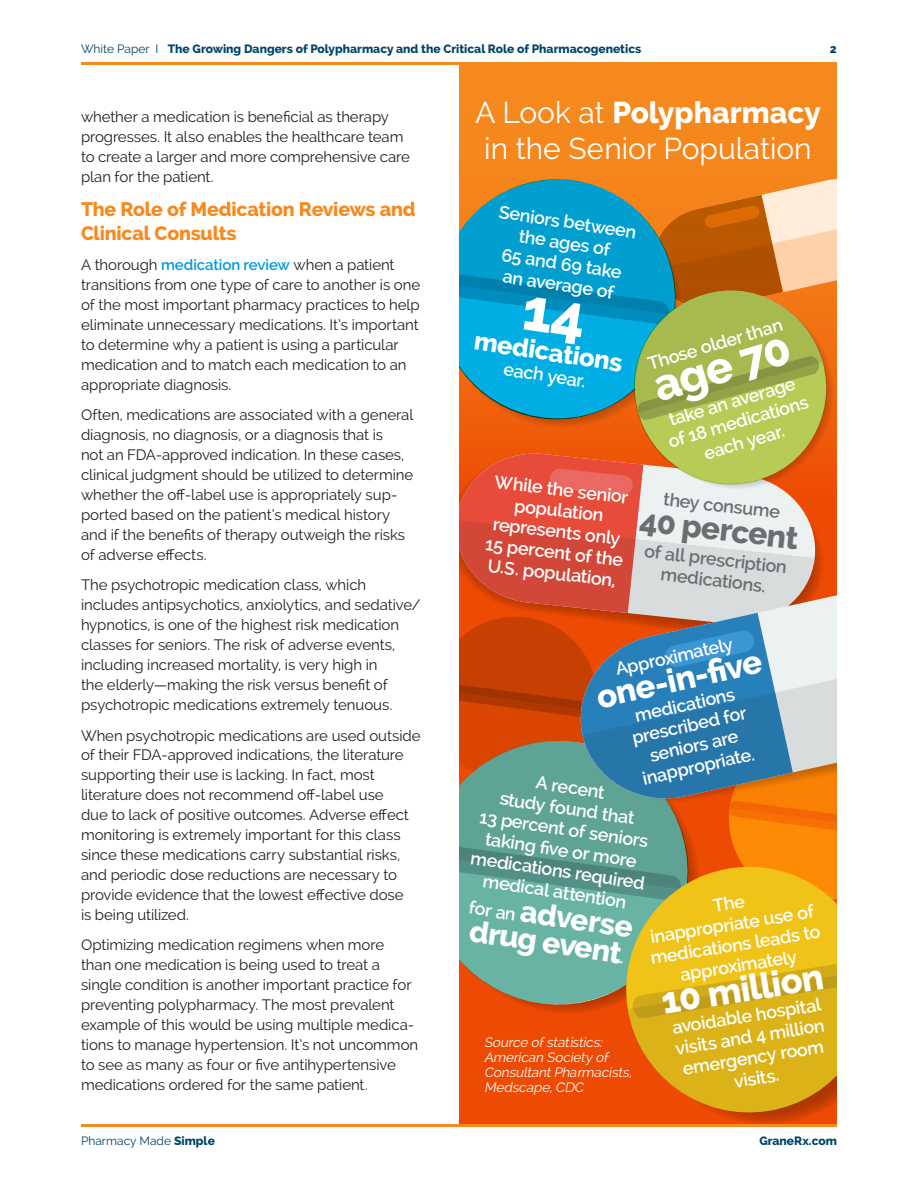
<style>
.page{position:relative;width:918px;height:1188px;background:#fff}
.page>*{position:absolute;margin:0;border:0;box-sizing:border-box;transform-origin:0 0}
.t1{font:800 45px "Raleway";color:#fff}
.t2{font:800 36px "Raleway";color:#fff}
.t3{font:800 33px "Raleway";color:#fff}
.t4{font:800 31.5px "Raleway";color:#6c6e70}
.t5{font:30px/36px "Raleway";color:#fff;text-align:center}
.t6{font:800 30px/27.2px "Raleway";color:#fff;text-align:right}
.t7{font:800 25.5px "Raleway";color:#fff}
.t8{font:800 19.5px/23.5px "Raleway";letter-spacing:-.01em;color:#f68a1e}
.t9{font:600 18px/21px "Raleway";color:#fff;text-align:center}
.t10{font:600 18px/21px "Raleway";color:#6c6e70;text-align:center}
.t11{font:15px/20px "Raleway";letter-spacing:-.005em;color:#221f1f}
.t12{font:italic 13.5px/15px "Raleway";color:#fff}
.t13{font:800 12px "Raleway";color:#00446a}
.t14{font:12px "Raleway";color:#00446a}
.s1{font-weight:400}
.s2{font-weight:600;color:#009ade}
.s3{font-weight:800}
</style>
<div class="page">
<svg style="left:459px;top:64px;width:378px;height:1060px;background:#f27515"></svg>
<svg style="left:803px;top:68px;width:34px;height:39px"></svg>
<svg style="left:459px;top:909px;width:158px;height:104px;background:#7e9f86"></svg>
<svg style="left:617px;top:909px;width:220px;height:213px;background:#e0bb26"></svg>
<hr style="left:81px;top:1124px;width:756px;height:2px;background:#f68a1e">
<hr style="left:81px;top:62px;width:756px;height:2px;background:#f68a1e">
<svg style="left:459px;top:174px;width:378px;height:735px;background:#989073"></svg>
<svg style="left:621px;top:960px;width:216px;height:167px;background:#dc9a14"></svg>
<p class="t13" style="left:81px;top:44px;width:562px"><span class="s1">White Paper I</span> The Growing Dangers of Polypharmacy and the Critical Role of Pharmacogenetics</p>
<p class="t13" style="left:830px;top:44px;width:9px">2</p>
<p class="t11" style="left:81px;top:108px;width:330px">whether a medication is beneficial as therapy progresses. It also enables the healthcare team to create a larger and more comprehensive care plan for the patient.</p>
<h3 class="t8" style="left:81px;top:199px;width:336px">The Role of Medication Reviews and<br>Clinical Consults</h3>
<p class="t11" style="left:81px;top:256px;width:341px">A thorough <span class="s2">medication review</span> when a patient transitions from one type of care to another is one of the most important pharmacy practices to help eliminate unnecessary medications. It’s important to determine why a patient is using a particular medication and to match each medication to an appropriate diagnosis.</p>
<p class="t11" style="left:81px;top:407px;width:334px">Often, medications are associated with a general diagnosis, no diagnosis, or a diagnosis that is<br>not an FDA-approved indication. In these cases, clinical judgment should be utilized to determine whether the off-label use is appropriately sup&shy;ported based on the patient’s medical history and if the benefits of therapy outweigh the risks of adverse effects.</p>
<p class="t11" style="left:81px;top:577px;width:341px">The psychotropic medication class, which includes antipsychotics, anxiolytics, and sedative/ hypnotics, is one of the highest risk medication classes for seniors. The risk of adverse events, including increased mortality, is very high in<br>the elderly—making the risk versus benefit of psychotropic medications extremely tenuous.</p>
<p class="t11" style="left:81px;top:727px;width:341px">When psychotropic medications are used outside of their FDA-approved indications, the literature supporting their use is lacking. In fact, most literature does not recommend off-label use<br>due to lack of positive outcomes. Adverse effect monitoring is extremely important for this class since these medications carry substantial risks, and periodic dose reductions are necessary to provide evidence that the lowest effective dose<br>is being utilized.</p>
<p class="t11" style="left:81px;top:937px;width:339px">Optimizing medication regimens when more than one medication is being used to treat a single condition is another important practice for preventing polypharmacy. The most prevalent example of this would be using multiple medica&shy;tions to manage hypertension. It’s not uncommon to see as many as four or five antihypertensive medications ordered for the same patient.</p>
<p class="t14" style="left:81px;top:1136px;width:135px">Pharmacy Made <span class="s3">Simple</span></p>
<h3 class="t5" style="left:475px;top:97px;width:347px">A Look at <span class="s3">Polypharmacy </span>in the Senior Population</h3>
<p class="t9" style="left:500px;top:203px;width:140px;rotate:8deg">Seniors between the ages of<br>65 and 69 take an average of</p>
<h3 class="t7" style="left:476px;top:330px;width:151px;rotate:9deg">medications</h3>
<p class="t9" style="left:505px;top:360px;width:84px;rotate:8deg">each year.</p>
<p class="t9" style="left:646px;top:356px;width:141px;rotate:-17deg">Those older than</p>
<h1 class="t1" style="left:649px;top:370px;width:142px;rotate:-17deg">age 70</h1>
<p class="t9" style="left:660px;top:414px;width:147px;rotate:-17deg">take an average of 18 medications each year.</p>
<p class="t9" style="left:493px;top:473px;width:140px;rotate:6deg">While the senior population represents only<br>15 percent of the<br>U.S. population,</p>
<p class="t10" style="left:664px;top:491px;width:119px;rotate:6deg">they consume</p>
<h3 class="t4" style="left:642px;top:507px;width:161px;rotate:7deg">40 percent</h3>
<p class="t10" style="left:645px;top:543px;width:145px;rotate:6deg">of all prescription medications.</p>
<p class="t9" style="left:614px;top:661px;width:121px;rotate:-13deg">Approximately</p>
<h3 class="t3" style="left:594px;top:685px;width:170px;rotate:-13deg">one-in-fi ve</h3>
<p class="t9" style="left:626px;top:709px;width:118px;rotate:-13deg">medications prescribed for seniors are inappropriate.</p>
<p class="t9" style="left:484px;top:766px;width:177px;rotate:8deg">A recent<br>study found that<br>13 percent of seniors taking fi ve or more medications required medical attention</p>
<p class="t9" style="left:643px;top:908px;width:173px;rotate:-9deg">The<br>inappropriate use of medications leads to approximately</p>
<p class="t9" style="left:470px;top:899px;width:49px;rotate:8deg">for an</p>
<h3 class="t6" style="left:476px;top:892px;width:162px;rotate:9deg">adverse drug event</h3>
<h2 class="t2" style="left:660px;top:988px;width:165px;rotate:-9deg">10 million</h2>
<p class="t9" style="left:671px;top:1019px;width:152px;rotate:-9deg">avoidable hospital visits and 4 million emergency room visits.</p>
<p class="t12" style="left:484px;top:1036px;width:152px">Source of statistics:<br>American Society of<br>ConsultantPharmacists,<br>Medscape,CDC</p>
<p class="t13" style="left:759px;top:1136px;width:79px">GraneRx.com</p>
</div>
